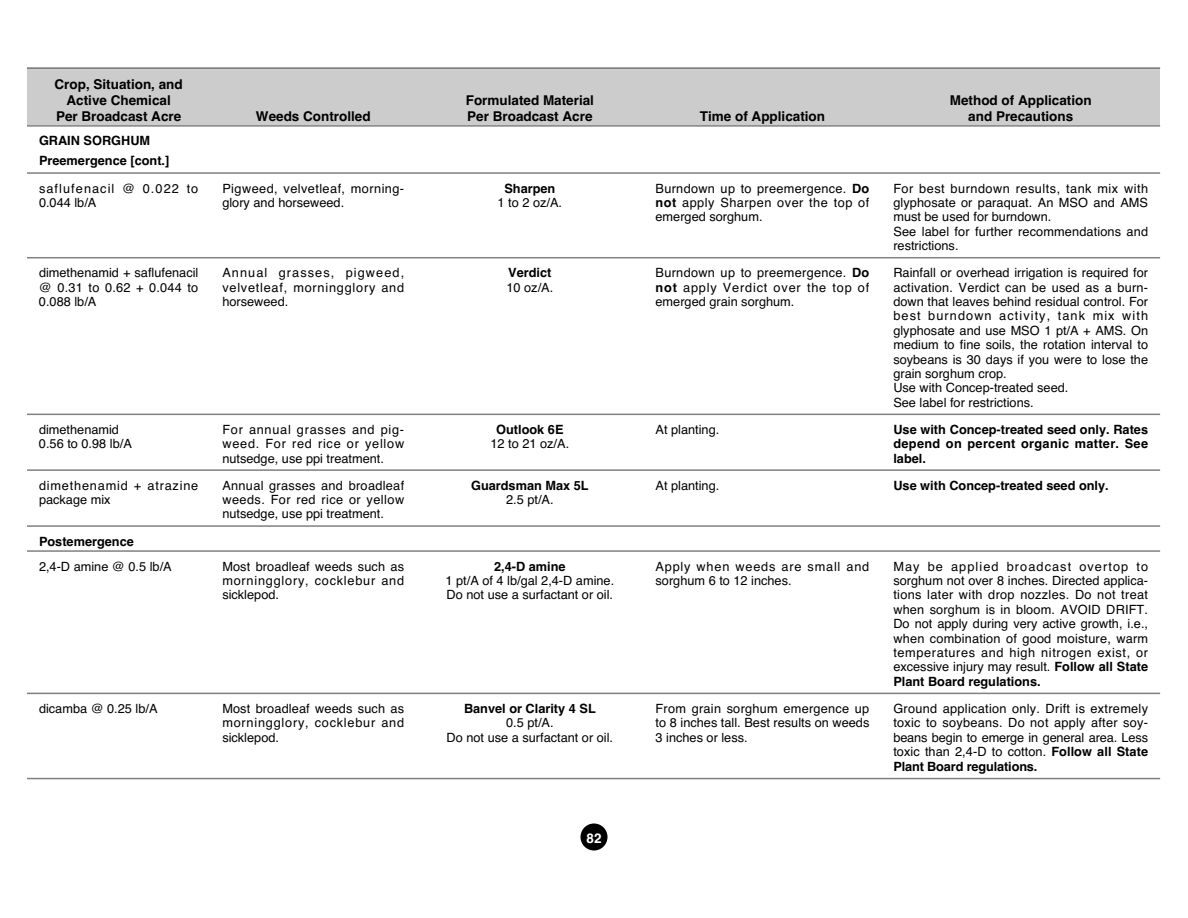
<style>
.page{position:relative;width:1188px;height:918px;background:#fff}
.page>*{position:absolute;margin:0;border:0;box-sizing:border-box;transform-origin:0 0}
.t1{font:700 13.5px/15.8px "Helvetica";color:#000;text-align:center}
.t2{font:700 13.5px "Helvetica";color:#fff}
.t3{font:12.75px/14.4px "Helvetica";color:#000;text-align:justify}
.t4{font:700 12.75px/14.4px "Helvetica";color:#000}
.t5{font:12.75px/14.4px "Helvetica";letter-spacing:.06em;color:#000}
.t6{font:12.75px/14.4px "Helvetica";letter-spacing:.035em;color:#000}
.t7{font:12.75px/14.4px "Helvetica";letter-spacing:.085em;color:#000}
.s1{font-weight:700}
</style>
<div class="page">
<div style="left:580px;top:824px;width:28px;height:26px;background:#000;border-radius:50%"></div>
<div style="left:27px;top:68px;width:183px;height:58px;background:#ccc"></div>
<div style="left:210px;top:68px;width:206px;height:58px;background:#ccc"></div>
<div style="left:416px;top:68px;width:228px;height:58px;background:#ccc"></div>
<div style="left:644px;top:68px;width:237px;height:58px;background:#ccc"></div>
<div style="left:881px;top:68px;width:279px;height:58px;background:#ccc"></div>
<hr style="left:27px;top:68px;width:1133px;height:1px;background:#808080">
<hr style="left:27px;top:125px;width:1133px;height:2px;background:#808080">
<hr style="left:27px;top:172px;width:1133px;height:2px;background:#808080">
<hr style="left:27px;top:257px;width:1133px;height:1px;background:#808080">
<hr style="left:27px;top:414px;width:1133px;height:1px;background:#808080">
<hr style="left:27px;top:469px;width:1133px;height:2px;background:#808080">
<hr style="left:27px;top:525px;width:1133px;height:2px;background:#808080">
<hr style="left:27px;top:550px;width:1133px;height:2px;background:#808080">
<hr style="left:27px;top:693px;width:1133px;height:1px;background:#808080">
<hr style="left:27px;top:778px;width:1133px;height:1px;background:#808080">
<p class="t1" style="left:55px;top:76px;width:130px">Crop, Situation, and<br>Active Chemical<br>Per Broadcast Acre</p>
<p class="t1" style="left:256px;top:108px;width:116px">Weeds Controlled</p>
<p class="t1" style="left:466px;top:92px;width:130px;text-align:left">Formulated Material<br>Per Broadcast Acre</p>
<p class="t4" style="left:39px;top:131px;width:132px;line-height:19.8px">GRAIN SORGHUM<br>Preemergence [cont.]</p>
<p class="t7" style="left:39px;top:181px;width:161px">saflufenacil @ 0.022 to<br>0.044 lb/A</p>
<p class="t6" style="left:222px;top:181px;width:183px">Pigweed, velvetleaf, morning&shy;glory and horseweed.</p>
<p class="t4" style="left:504px;top:181px;width:53px">Sharpen</p>
<p class="t3" style="left:498px;top:195px;width:66px">1 to 2 oz/A.</p>
<p class="t3" style="left:39px;top:266px;width:161px">dimethenamid + saflufenacil @ 0.31 to 0.62 + 0.044 to 0.088 lb/A</p>
<p class="t3" style="left:222px;top:266px;width:183px">Annual grasses, pigweed, velvetleaf, morningglory and horseweed.</p>
<p class="t4" style="left:508px;top:266px;width:45px">Verdict</p>
<p class="t3" style="left:507px;top:280px;width:48px">10 oz/A.</p>
<p class="t3" style="left:39px;top:422px;width:94px">dimethenamid<br>0.56 to 0.98 lb/A</p>
<p class="t3" style="left:222px;top:422px;width:183px">For annual grasses and pig&shy;weed. For red rice or yellow nutsedge, use ppi treatment.</p>
<p class="t4" style="left:496px;top:422px;width:69px">Outlook 6E</p>
<p class="t3" style="left:491px;top:437px;width:80px">12 to 21 oz/A.</p>
<p class="t5" style="left:39px;top:478px;width:161px">dimethenamid + atrazine package mix</p>
<p class="t3" style="left:222px;top:478px;width:183px">Annual grasses and broadleaf weeds. For red rice or yellow nutsedge, use ppi treatment.</p>
<p class="t4" style="left:471px;top:478px;width:119px">Guardsman Max 5L</p>
<p class="t3" style="left:506px;top:492px;width:49px">2.5 pt/A.</p>
<p class="t4" style="left:39px;top:534px;width:96px">Postemergence</p>
<p class="t3" style="left:39px;top:559px;width:134px">2,4-D amine @ 0.5 lb/A</p>
<p class="t3" style="left:222px;top:559px;width:183px">Most broadleaf weeds such as morningglory, cocklebur and sicklepod.</p>
<p class="t4" style="left:494px;top:559px;width:73px">2,4-D amine</p>
<p class="t3" style="left:446px;top:573px;width:170px">1 pt/A of 4 lb/gal 2,4-D amine.<br>Do not use a surfactant or oil.</p>
<p class="t3" style="left:39px;top:701px;width:120px">dicamba @ 0.25 lb/A</p>
<p class="t3" style="left:222px;top:701px;width:183px">Most broadleaf weeds such as morningglory, cocklebur and sicklepod.</p>
<p class="t4" style="left:464px;top:701px;width:133px">Banvel or Clarity 4 SL</p>
<p class="t3" style="left:447px;top:716px;width:168px;text-align:center">0.5 pt/A.<br>Do not use a surfactant or oil.</p>
<p class="t2" style="left:586px;top:830px;width:17px">82</p>
<p class="t1" style="left:700px;top:108px;width:127px">Time of Application</p>
<p class="t1" style="left:950px;top:92px;width:143px">Method of Application and Precautions</p>
<p class="t3" style="left:656px;top:181px;width:215px">Burndown up to preemergence. <span class="s1">Do not</span> apply Sharpen over the top of emerged sorghum.</p>
<p class="t3" style="left:893px;top:181px;width:256px;text-align:left">For best burndown results, tank mix with glyphosate or paraquat. An MSO and AMS must be used for burndown.<br>See label for further recommendations and restrictions.</p>
<p class="t3" style="left:656px;top:266px;width:215px">Burndown up to preemergence. <span class="s1">Do not</span> apply Verdict over the top of emerged grain sorghum.</p>
<p class="t3" style="left:893px;top:266px;width:256px;text-align:left">Rainfall or overhead irrigation is required for activation. Verdict can be used as a burn&shy;down that leaves behind residual control. For best burndown activity, tank mix with glyphosate and use MSO 1 pt/A + AMS. On medium to fine soils, the rotation interval to soybeans is 30 days if you were to lose the grain sorghum crop.<br>Use with Concep-treated seed.<br>See label for restrictions.</p>
<p class="t3" style="left:656px;top:422px;width:65px">At planting.</p>
<p class="t4" style="left:893px;top:422px;width:256px;text-align:justify">Use with Concep-treated seed only. Rates depend on percent organic matter. See label.</p>
<p class="t3" style="left:656px;top:478px;width:65px">At planting.</p>
<p class="t4" style="left:893px;top:478px;width:217px">Use with Concep-treated seed only.</p>
<p class="t5" style="left:656px;top:559px;width:215px">Apply when weeds are small and sorghum 6 to 12 inches.</p>
<p class="t3" style="left:893px;top:559px;width:256px">May be applied broadcast overtop to sorghum not over 8 inches. Directed applica&shy;tions later with drop nozzles. Do not treat when sorghum is in bloom. AVOID DRIFT.<br>Do not apply during very active growth, i.e., when combination of good moisture, warm temperatures and high nitrogen exist, or excessive injury may result. <span class="s1">Follow all State Plant Board regulations.</span></p>
<p class="t3" style="left:656px;top:701px;width:215px">From grain sorghum emergence up to 8 inches tall. Best results on weeds 3 inches or less.</p>
<p class="t3" style="left:893px;top:701px;width:256px">Ground application only. Drift is extremely toxic to soybeans. Do not apply after soy&shy;beans begin to emerge in general area. Less toxic than 2,4-D to cotton. <span class="s1">Follow all State Plant Board regulations.</span></p>
</div>
